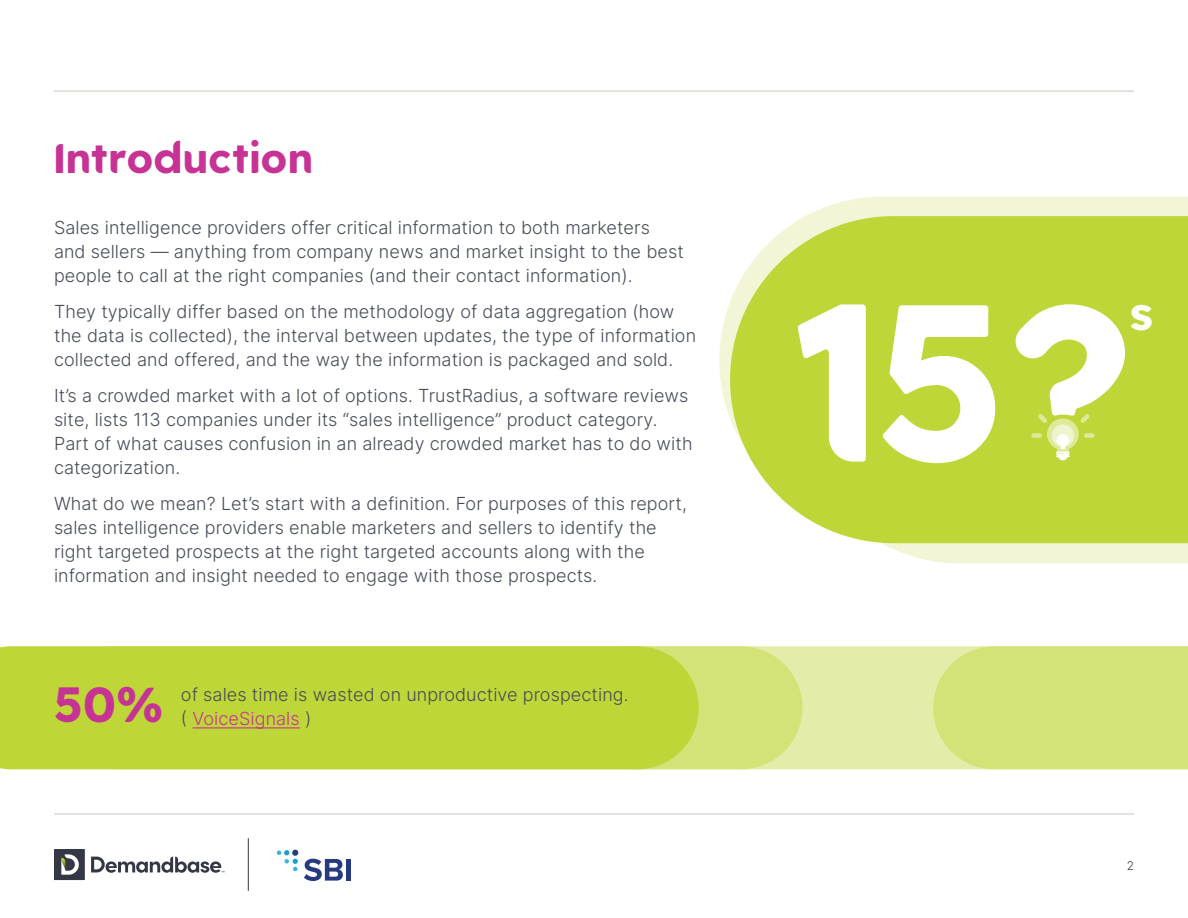
<style>
.page{position:relative;width:1188px;height:918px;background:#fff}
.page>*{position:absolute;margin:0;border:0;box-sizing:border-box;transform-origin:0 0}
.t1{font:216.45px "DB Deca Curves";color:#fff}
.t2{font:48px "DB Deca Curves";color:#c73395}
.t3{font:45.45px "DB Deca Curves";color:#fff}
.t4{font:40.5px "DB Deca Curves";letter-spacing:.005em;color:#c73395}
.t5{font:18px/24px "Inter";letter-spacing:.005em;color:#464b57}
.t6{font:12px "Inter";color:#343844}
.s1{color:#c73395}
</style>
<div class="page">
<div style="left:54px;top:849px;width:31px;height:31px;background:#343844"></div>
<svg style="left:61px;top:854px;width:18px;height:21px"></svg>
<svg style="left:91px;top:857px;width:134px;height:16px"></svg>
<svg style="left:304px;top:859px;width:39px;height:22px"></svg>
<div style="left:346px;top:859px;width:5px;height:22px;background:#253a80"></div>
<svg style="left:277px;top:850px;width:21px;height:21px"></svg>
<hr style="left:248px;top:838px;width:1px;height:53px;background:#343844">
<svg style="left:882px;top:543px;width:306px;height:21px;fill:#f2f6d7"></svg>
<svg style="left:719px;top:197px;width:469px;height:221px;fill:#f2f6d7"></svg>
<div style="left:748px;top:646px;width:185px;height:123px;background:#e3eda9"></div>
<div style="left:54px;top:646px;width:748px;height:123px;background:#d3e378;border-radius:62px"></div>
<div style="left:0;top:646px;width:699px;height:123px;background:#bed637"></div>
<div style="left:933px;top:646px;width:255px;height:123px;background:#d3e378"></div>
<svg style="left:730px;top:216px;width:458px;height:327px;fill:#bed637"></svg>
<hr style="left:192px;top:727px;width:108px;height:1px;background:#c73395">
<svg style="left:1015px;top:304px;width:110px;height:156px"></svg>
<hr style="left:54px;top:814px;width:1080px;height:1px;background:#cbc6bd">
<hr style="left:54px;top:91px;width:1080px;height:1px;background:#cbc6bd">
<h3 class="t4" style="left:54px;top:135px;width:261px">Introduction</h3>
<p class="t5" style="left:54px;top:215px;width:631px">Sales intelligence providers offer critical information to both marketers and sellers — anything from company news and market insight to the best people to call at the right companies (and their contact information).</p>
<p class="t5" style="left:54px;top:299px;width:644px">They typically differ based on the methodology of data aggregation (how the data is collected), the interval between updates, the type of information collected and offered, and the way the information is packaged and sold.</p>
<p class="t5" style="left:54px;top:383px;width:640px">It’s a crowded market with a lot of options. TrustRadius, a software reviews site, lists 113 companies under its “sales intelligence” product category.<br>Part of what causes confusion in an already crowded market has to do with categorization.</p>
<p class="t5" style="left:54px;top:491px;width:635px">What do we mean? Let’s start with a definition. For purposes of this report, sales intelligence providers enable marketers and sellers to identify the right targeted prospects at the right targeted accounts along with the information and insight needed to engage with those prospects.</p>
<h2 class="t2" style="left:54px;top:676px;width:111px">50%</h2>
<p class="t5" style="left:181px;top:682px;width:449px">of sales time is wasted on unproductive prospecting. ( <span class="s1">VoiceSignals</span> )</p>
<h1 class="t1" style="left:791px;top:254px;width:214px">15</h1>
<h3 class="t3" style="left:1129px;top:287px;width:26px">s</h3>
<p class="t6" style="left:1127px;top:857px;width:9px">2</p>
</div>
